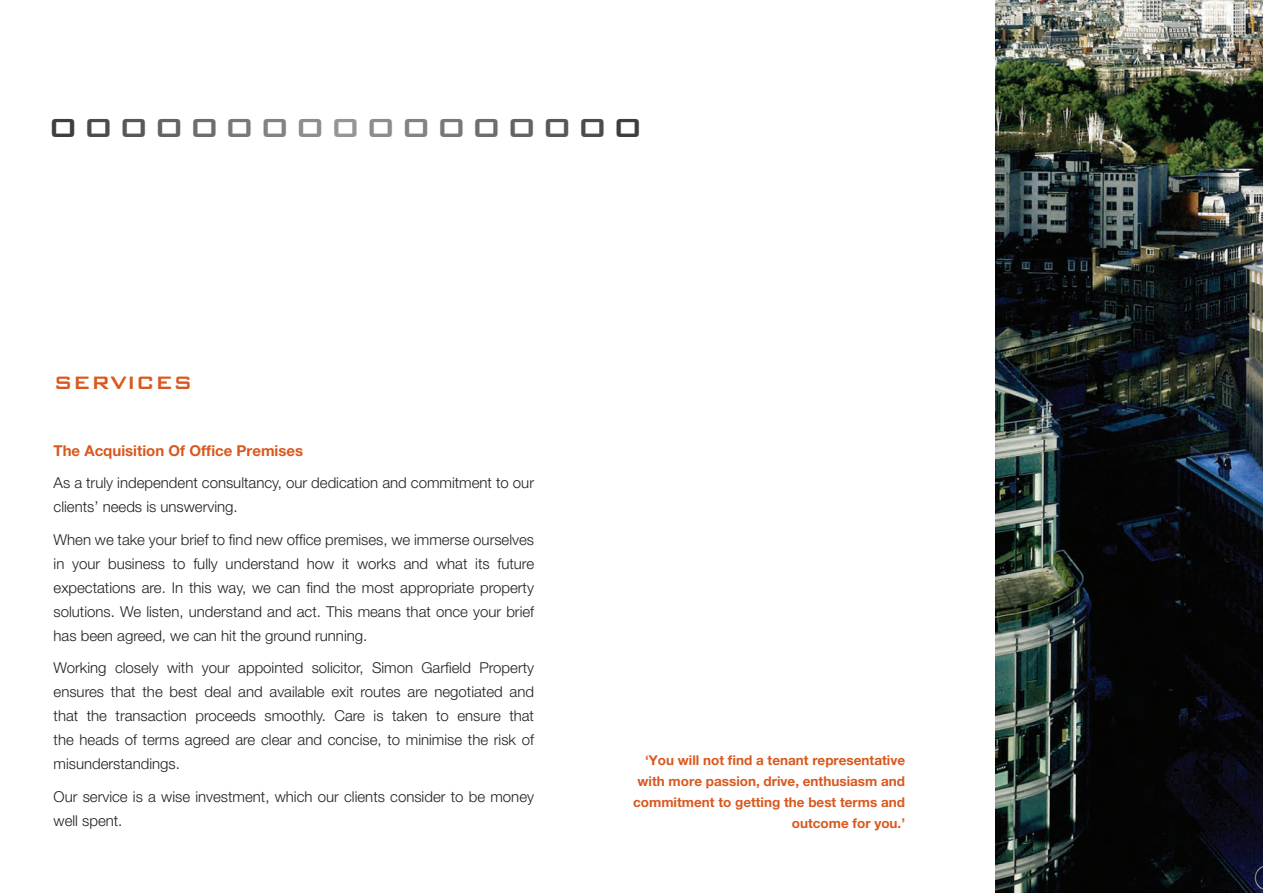
<style>
.page{position:relative;width:1263px;height:893px;background:#fff}
.page>*{position:absolute;margin:0;border:0;box-sizing:border-box;transform-origin:0 0}
.t1{font:500 34.95px "Bank Gothic BT";letter-spacing:.13em;color:#3e3e3f}
.t2{font:500 24px "Bank Gothic BT";color:#da581e}
.t3{font:300 15px/24px "Helvetica Neue LT Pro";color:#231f20}
.t4{font:700 15px "Helvetica Neue LT Pro";color:#da581e}
.t5{font:700 13.5px/21px "Helvetica Neue LT Pro";color:#da581e;text-align:right}
.s1{color:#4b4c4d}
.s2{color:#57585a}
.s3{color:#636366}
.s4{color:#6c6d70}
.s5{color:#76787b}
.s6{color:#808285}
.s7{color:#8a8c8f}
.s8{color:#939598}
</style>
<div class="page">
<img style="left:995px;top:0;width:268px;height:893px">
<h1 class="t1" style="left:48px;top:109px;width:597px">O<span class="s1">O</span><span class="s2">O</span><span class="s3">O</span><span class="s4">O</span><span class="s5">O</span><span class="s6">O</span><span class="s7">O</span><span class="s8">O</span><span class="s7">O</span><span class="s6">O</span><span class="s5">O</span><span class="s4">O</span><span class="s3">O</span><span class="s2">O</span><span class="s1">O</span>O</h1>
<h2 class="t2" style="left:54px;top:370px;width:141px">SERVICES</h2>
<p class="t4" style="left:54px;top:441px;width:251px">The Acquisition Of Office Premises</p>
<p class="t3" style="left:54px;top:470px;width:482px">As a truly independent consultancy, our dedication and commitment to our clients’ needs is unswerving.</p>
<p class="t3" style="left:54px;top:527px;width:482px;text-align:justify">When we take your brief to find new office premises, we immerse ourselves in your business to fully understand how it works and what its future expectations are. In this way, we can find the most appropriate property solutions. We listen, understand and act. This means that once your brief has been agreed, we can hit the ground running.</p>
<p class="t3" style="left:54px;top:655px;width:482px;text-align:justify">Working closely with your appointed solicitor, Simon Garfield Property ensures that the best deal and available exit routes are negotiated and that the transaction proceeds smoothly. Care is taken to ensure that the heads of terms agreed are clear and concise, to minimise the risk of misunderstandings.</p>
<p class="t3" style="left:54px;top:784px;width:482px">Our service is a wise investment, which our clients consider to be money well spent.</p>
<p class="t5" style="left:633px;top:750px;width:273px">‘You will not find a tenant representative with more passion, drive, enthusiasm and commitment to getting the best terms and outcome for you.’</p>
</div>
